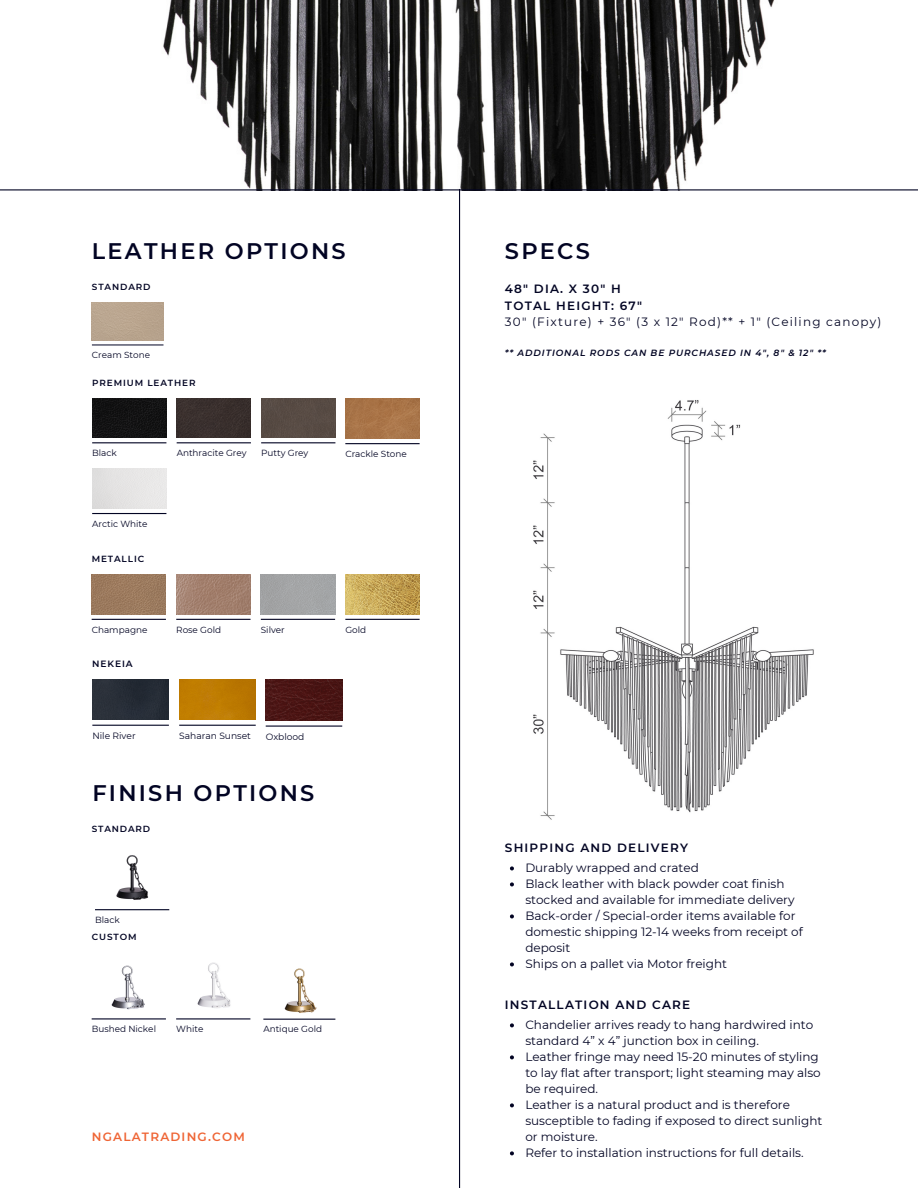
<style>
.page{position:relative;width:918px;height:1188px;background:#fff}
.page>*{position:absolute;margin:0;border:0;box-sizing:border-box;transform-origin:0 0}
.t1{font:600 22.5px "Montserrat";letter-spacing:.1em;color:#020423}
.t2{font:12px/16px "Montserrat";color:#020423}
.t3{font:600 12px/16.5px "Montserrat";letter-spacing:.1em;color:#020423}
.t4{font:12px "Montserrat";letter-spacing:.1em;color:#020423}
.t5{font:600 12px "Montserrat";letter-spacing:.1em;color:#ef6535}
.t6{font:9.15px "Montserrat";color:#020423}
.t7{font:600 9.15px "Montserrat";letter-spacing:.1em;color:#020423}
.t8{font:italic 600 9px "Montserrat";letter-spacing:.1em;color:#020423}
.t9{font:8.85px "Montserrat";color:#020423}
.t10{font:600 8.85px "Montserrat";letter-spacing:.1em;color:#020423}
</style>
<div class="page">
<img style="left:163px;top:0;width:611px;height:189px">
<hr style="left:459px;top:189px;width:1px;height:999px;background:#020423">
<hr style="left:0;top:189px;width:918px;height:1px;background:#020423">
<div style="left:92px;top:302px;width:71px;height:38px;background:#b9a58e"></div>
<hr style="left:92px;top:345px;width:71px;height:1px;background:#020423">
<img style="left:92px;top:574px;width:74px;height:40px">
<hr style="left:92px;top:619px;width:74px;height:1px;background:#020423">
<img style="left:176px;top:574px;width:75px;height:40px">
<hr style="left:176px;top:619px;width:75px;height:1px;background:#020423">
<div style="left:261px;top:574px;width:74px;height:40px;background:#a3a4a6"></div>
<hr style="left:261px;top:619px;width:74px;height:1px;background:#020423">
<img style="left:345px;top:574px;width:75px;height:41px">
<hr style="left:345px;top:619px;width:75px;height:1px;background:#020423">
<div style="left:92px;top:398px;width:74px;height:40px;background:#131314"></div>
<hr style="left:92px;top:442px;width:74px;height:1px;background:#020423">
<div style="left:177px;top:398px;width:74px;height:40px;background:#392f2d"></div>
<hr style="left:177px;top:442px;width:74px;height:1px;background:#020423">
<div style="left:261px;top:398px;width:74px;height:40px;background:#574b44"></div>
<hr style="left:261px;top:442px;width:74px;height:1px;background:#020423">
<div style="left:345px;top:398px;width:75px;height:41px;background:#a97448"></div>
<hr style="left:345px;top:443px;width:75px;height:1px;background:#020423">
<hr style="left:92px;top:513px;width:74px;height:1px;background:#020423">
<img style="left:266px;top:679px;width:76px;height:42px">
<hr style="left:266px;top:726px;width:76px;height:1px;background:#020423">
<div style="left:92px;top:679px;width:77px;height:41px;background:#272e38"></div>
<hr style="left:92px;top:725px;width:77px;height:1px;background:#020423">
<img style="left:179px;top:679px;width:77px;height:41px">
<hr style="left:179px;top:725px;width:77px;height:1px;background:#020423">
<img style="left:284px;top:968px;width:33px;height:45px">
<hr style="left:263px;top:1019px;width:72px;height:1px;background:#020423">
<img style="left:111px;top:965px;width:34px;height:45px">
<img style="left:99px;top:855px;width:66px;height:56px">
<img style="left:197px;top:962px;width:34px;height:46px">
<hr style="left:92px;top:1018px;width:74px;height:1px;background:#020423">
<hr style="left:176px;top:1018px;width:74px;height:1px;background:#020423">
<hr style="left:95px;top:909px;width:74px;height:1px;background:#020423">
<img style="left:533px;top:400px;width:281px;height:420px">
<svg style="left:510px;top:1023px;width:4px;height:4px"></svg>
<svg style="left:510px;top:1055px;width:4px;height:4px"></svg>
<svg style="left:510px;top:1103px;width:4px;height:4px"></svg>
<svg style="left:510px;top:1151px;width:4px;height:4px"></svg>
<svg style="left:510px;top:866px;width:4px;height:4px"></svg>
<svg style="left:510px;top:882px;width:4px;height:4px"></svg>
<svg style="left:510px;top:914px;width:4px;height:4px"></svg>
<svg style="left:510px;top:962px;width:4px;height:4px"></svg>
<h1 class="t1" style="left:92px;top:237px;width:255px">LEATHER OPTIONS</h1>
<p class="t10" style="left:92px;top:282px;width:60px">STANDARD</p>
<p class="t9" style="left:92px;top:350px;width:60px">Cream Stone</p>
<p class="t10" style="left:92px;top:378px;width:105px">PREMIUM LEATHER</p>
<p class="t9" style="left:92px;top:448px;width:26px">Black</p>
<p class="t9" style="left:177px;top:448px;width:72px">Anthracite Grey</p>
<p class="t9" style="left:261px;top:448px;width:49px">Putty Grey</p>
<p class="t9" style="left:92px;top:518px;width:57px">Arctic White</p>
<p class="t10" style="left:92px;top:554px;width:54px">METALLIC</p>
<p class="t9" style="left:92px;top:624px;width:57px">Champagne</p>
<p class="t9" style="left:176px;top:624px;width:46px">Rose Gold</p>
<p class="t9" style="left:261px;top:624px;width:25px">Silver</p>
<p class="t7" style="left:92px;top:658px;width:42px">NEKEIA</p>
<p class="t6" style="left:92px;top:730px;width:45px">Nile River</p>
<p class="t6" style="left:179px;top:730px;width:73px">Saharan Sunset</p>
<p class="t6" style="left:266px;top:731px;width:40px">Oxblood</p>
<h1 class="t1" style="left:92px;top:779px;width:224px">FINISH OPTIONS</h1>
<p class="t10" style="left:92px;top:824px;width:60px">STANDARD</p>
<p class="t9" style="left:345px;top:448px;width:63px">Crackle Stone</p>
<p class="t9" style="left:345px;top:624px;width:22px">Gold</p>
<p class="t9" style="left:95px;top:914px;width:26px">Black</p>
<p class="t10" style="left:92px;top:931px;width:46px">CUSTOM</p>
<p class="t9" style="left:92px;top:1024px;width:66px">Bushed Nickel</p>
<p class="t9" style="left:176px;top:1024px;width:29px">White</p>
<p class="t9" style="left:263px;top:1024px;width:60px">Antique Gold</p>
<p class="t5" style="left:92px;top:1129px;width:155px">NGALATRADING.COM</p>
<h1 class="t1" style="left:505px;top:237px;width:87px">SPECS</h1>
<p class="t3" style="left:505px;top:281px;width:139px">48" DIA. X 30" H<br>TOTAL HEIGHT: 67"</p>
<p class="t4" style="left:505px;top:315px;width:378px">30" (Fixture) + 36" (3 x 12" Rod)** + 1" (Ceiling canopy)</p>
<p class="t8" style="left:505px;top:347px;width:322px">** ADDITIONAL RODS CAN BE PURCHASED IN 4", 8" &amp; 12" **</p>
<p class="t3" style="left:505px;top:840px;width:185px">SHIPPING AND DELIVERY</p>
<p class="t2" style="left:525px;top:860px;width:279px">Durably wrapped and crated<br>Black leather with black powder coat finish stocked and available for immediate delivery Back-order / Special-order items available for domestic shipping 12-14 weeks from receipt of deposit<br>Ships on a pallet via Motor freight</p>
<p class="t3" style="left:505px;top:997px;width:187px">INSTALLATION AND CARE</p>
<p class="t2" style="left:525px;top:1017px;width:299px">Chandelier arrives ready to hang hardwired into standard 4” x 4” junction box in ceiling.<br>Leather fringe may need 15-20 minutes of styling to lay flat after transport; light steaming may also be required.<br>Leather is a natural product and is therefore susceptible to fading if exposed to direct sunlight or moisture.<br>Refer to installation instructions for full details.</p>
</div>
